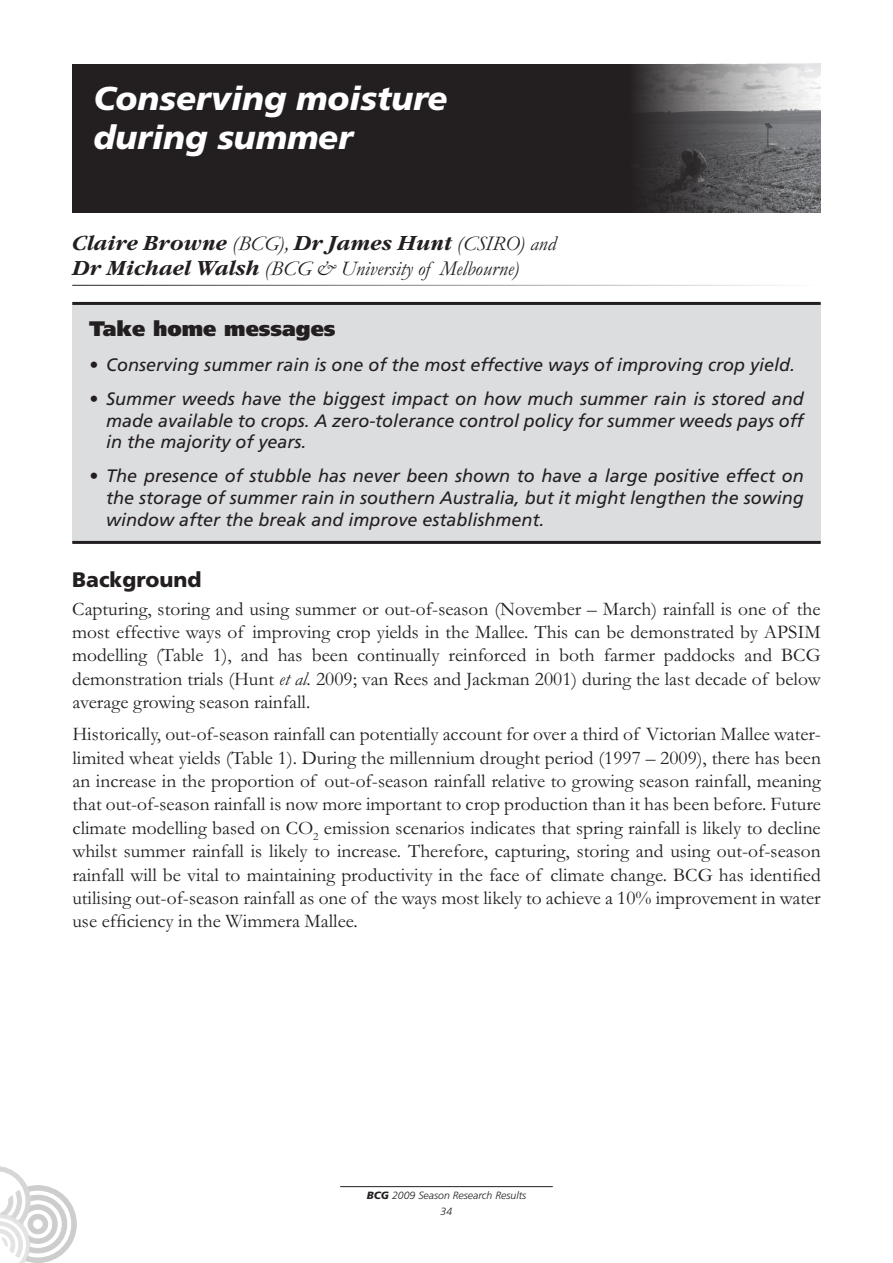
<style>
.page{position:relative;width:893px;height:1263px;background:#fff}
.page>*{position:absolute;margin:0;border:0;box-sizing:border-box;transform-origin:0 0}
.t1{font:italic 900 33px/39.6px "Frutiger";color:#fff}
.t2{font:italic 21px "Garamond";color:#231f20}
.t3{font:italic 700 21px "Garamond Lit ITC";color:#231f20}
.t4{font:900 21px "Frutiger";color:#231f20}
.t5{font:900 21px "Frutiger";color:#231f20}
.t6{font:19.5px/23.4px "Garamond";color:#231f20;text-align:justify}
.t7{font:italic 18px/21.6px "Frutiger";color:#231f20;text-align:justify}
.t8{font:italic 300 10.5px/16.5px "Frutiger";color:#231f20;text-align:center}
.s1{font-family:"Garamond";font-weight:400}
.s2{font-family:"Garamond Lit ITC";font-weight:700}
.s3{font-style:italic}
.s4{font-weight:900}
</style>
<div class="page">
<hr style="left:340px;top:1186px;width:213px;height:1px;background:#231f20">
<svg style="left:0;top:1166px;width:76px;height:97px"></svg>
<div style="left:72px;top:64px;width:749px;height:149px;background:#231f20"></div>
<img style="left:636px;top:64px;width:185px;height:149px">
<div style="left:72px;top:303px;width:749px;height:239px;background:#dcdddf"></div>
<hr style="left:72px;top:302px;width:749px;height:3px;background:#231f20">
<hr style="left:72px;top:541px;width:749px;height:3px;background:#231f20">
<hr style="left:72px;top:285px;width:749px;height:1px;background:#231f20">
<h1 class="t1" style="left:94px;top:78px;width:356px">Conserving moisture during summer</h1>
<p class="t3" style="left:72px;top:230px;width:485px">Claire Browne <span class="s1">(BCG),</span> Dr James Hunt <span class="s1">(CSIRO) and</span></p>
<p class="t2" style="left:72px;top:257px;width:449px"><span class="s2">Dr Michael Walsh</span> (BCG &amp; University of Melbourne)</p>
<p class="t4" style="left:89px;top:316px;width:248px">Take home messages</p>
<p class="t7" style="left:89px;top:354px;width:707px">• Conserving summer rain is one of the most effective ways of improving crop yield.</p>
<p class="t7" style="left:106px;top:388px;width:699px;text-indent:-17px">• Summer weeds have the biggest impact on how much summer rain is stored and made available to crops. A zero-tolerance control policy for summer weeds pays off in the majority of years.</p>
<p class="t7" style="left:106px;top:466px;width:699px;text-indent:-17px">• The presence of stubble has never been shown to have a large positive effect on the storage of summer rain in southern Australia, but it might lengthen the sowing window after the break and improve establishment.</p>
<p class="t5" style="left:72px;top:567px;width:131px">Background</p>
<p class="t6" style="left:72px;top:597px;width:750px">Capturing, storing and using summer or out-of-season (November – March) rainfall is one of the most effective ways of improving crop yields in the Mallee. This can be demonstrated by APSIM modelling (Table 1), and has been continually reinforced in both farmer paddocks and BCG demonstration trials (Hunt <span class="s3">et al.</span> 2009; van Rees and Jackman 2001) during the last decade of below average growing season rainfall.</p>
<p class="t6" style="left:72px;top:723px;width:750px">Historically, out-of-season rainfall can potentially account for over a third of Victorian Mallee water&shy;limited wheat yields (Table 1). During the millennium drought period (1997 – 2009), there has been an increase in the proportion of out-of-season rainfall relative to growing season rainfall, meaning that out-of-season rainfall is now more important to crop production than it has been before. Future climate modelling based on CO<sub>2</sub> emission scenarios indicates that spring rainfall is likely to decline whilst summer rainfall is likely to increase. Therefore, capturing, storing and using out-of-season rainfall will be vital to maintaining productivity in the face of climate change. BCG has identified utilising out-of-season rainfall as one of the ways most likely to achieve a 10% improvement in water use efficiency in the Wimmera Mallee.</p>
<p class="t8" style="left:367px;top:1187px;width:161px"><span class="s4">BCG</span> 2009 Season Research Results<br>34</p>
</div>
